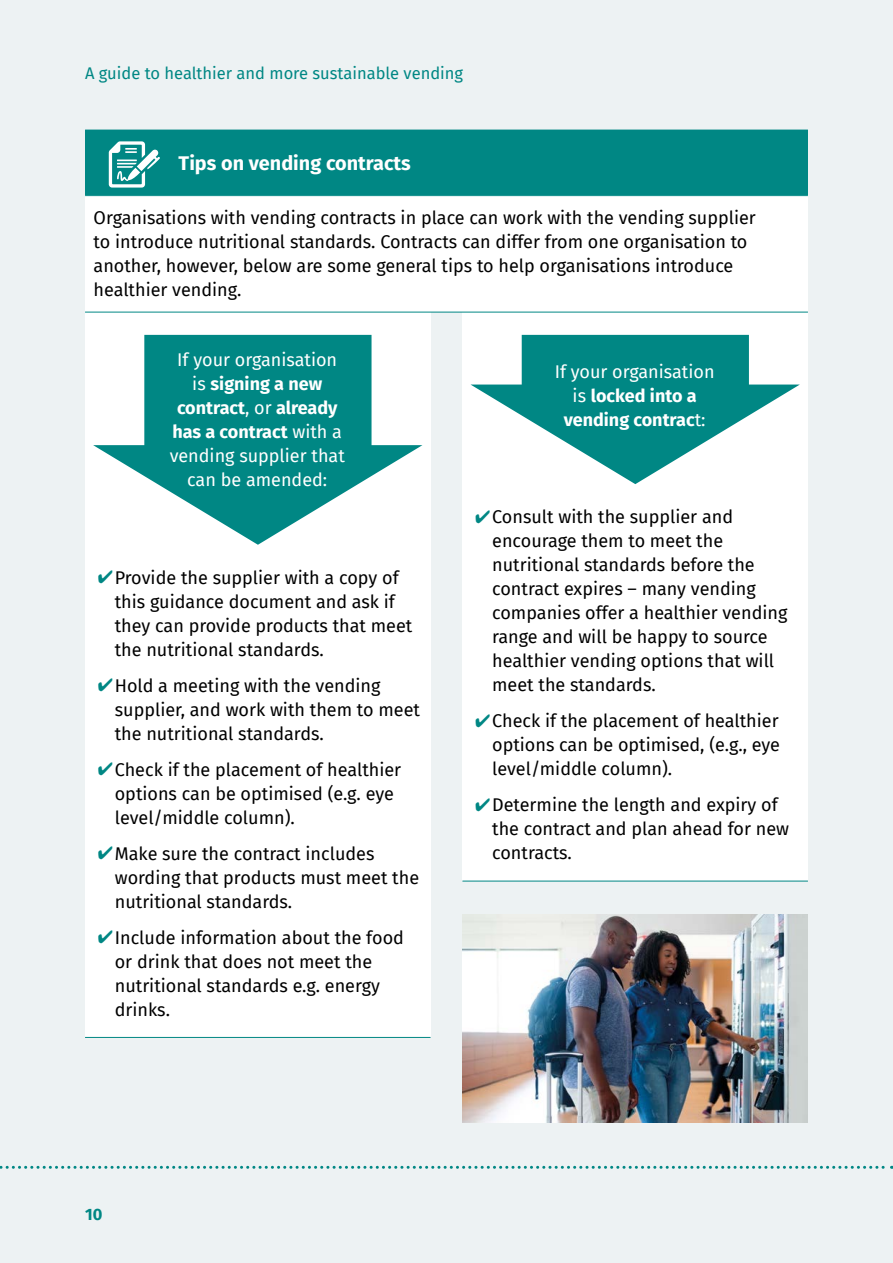
<style>
.page{position:relative;width:893px;height:1263px;background:#edf2f3}
.page>*{position:absolute;margin:0;border:0;box-sizing:border-box;transform-origin:0 0}
.t1{font:700 19.8px "Fira Sans";color:#fff}
.t2{font:18px/24px "Fira Sans";color:#000}
._01-_Main_text{font:700 18px "Fira Sans";color:#fff}
._01-_Main_text-2{font:18px "Fira Sans";color:#fff}
.t3{font:16.5px "Fira Sans";color:#008784}
.t4{font:700 16.5px "Fira Sans";color:#008784}
.s1{font-weight:400}
.s2{color:#008784}
</style>
<div class="page">
<div style="left:85px;top:130px;width:723px;height:66px;background:#008784"></div>
<div style="left:85px;top:196px;width:723px;height:116px;background:#fff"></div>
<svg style="left:0;top:1166px;width:892px;height:3px"></svg>
<div style="left:85px;top:311px;width:346px;height:726px;background:#fff"></div>
<hr style="left:85px;top:1037px;width:346px;height:1px;background:#008784">
<svg style="left:93px;top:335px;width:329px;height:210px;fill:#008784"></svg>
<div style="left:462px;top:311px;width:346px;height:570px;background:#fff"></div>
<hr style="left:462px;top:881px;width:346px;height:1px;background:#008784">
<svg style="left:470px;top:335px;width:330px;height:149px;fill:#008784"></svg>
<hr style="left:85px;top:312px;width:723px;height:1px;background:#008784">
<img style="left:462px;top:914px;width:346px;height:209px">
<svg style="left:109px;top:141px;width:51px;height:47px"></svg>
<p class="t3" style="left:85px;top:61px;width:380px">A guide to healthier and more sustainable vending</p>
<h4 class="t1" style="left:179px;top:146px;width:234px">Tips on vending contracts</h4>
<p class="t2" style="left:94px;top:205px;width:664px">Organisations with vending contracts in place can work with the vending supplier to introduce nutritional standards. Contracts can differ from one organisation to another, however, below are some general tips to help organisations introduce healthier vending.</p>
<p class="_01-_Main_text-2" style="left:177px;top:347px;width:161px">If your organisation</p>
<p class="_01-_Main_text" style="left:192px;top:369px;width:131px"><span class="s1">is</span> signing a new</p>
<p class="_01-_Main_text" style="left:177px;top:393px;width:162px">contract<span class="s1">, or</span> already</p>
<p class="_01-_Main_text" style="left:172px;top:417px;width:171px">has a contract <span class="s1">with a</span></p>
<p class="_01-_Main_text-2" style="left:170px;top:442px;width:177px">vending supplier that</p>
<p class="_01-_Main_text-2" style="left:187px;top:466px;width:142px">can be amended:</p>
<p class="t2" style="left:115px;top:565px;width:299px;text-indent:-17px"><span class="s2">✔</span>Provide the supplier with a copy of this guidance document and ask if they can provide products that meet the nutritional standards.</p>
<p class="t2" style="left:115px;top:673px;width:307px;text-indent:-17px"><span class="s2">✔</span>Hold a meeting with the vending supplier, and work with them to meet the nutritional standards.</p>
<p class="t2" style="left:115px;top:757px;width:288px;text-indent:-17px"><span class="s2">✔</span>Check if the placement of healthier options can be optimised (e.g. eye level/middle column).</p>
<p class="t2" style="left:115px;top:841px;width:306px;text-indent:-17px"><span class="s2">✔</span>Make sure the contract includes wording that products must meet the nutritional standards.</p>
<p class="t2" style="left:115px;top:925px;width:291px;text-indent:-17px"><span class="s2">✔</span>Include information about the food or drink that does not meet the nutritional standards e.g. energy drinks.</p>
<p class="_01-_Main_text-2" style="left:555px;top:358px;width:161px">If your organisation</p>
<p class="_01-_Main_text" style="left:573px;top:381px;width:126px"><span class="s1">is</span> locked into a</p>
<p class="_01-_Main_text" style="left:564px;top:405px;width:143px">vending contrac<span class="s1">t:</span></p>
<p class="t2" style="left:492px;top:505px;width:297px;text-indent:-17px"><span class="s2">✔</span>Consult with the supplier and encourage them to meet the nutritional standards before the contract expires – many vending companies offer a healthier vending range and will be happy to source healthier vending options that will meet the standards.</p>
<p class="t2" style="left:492px;top:709px;width:289px;text-align:justify;text-indent:-17px"><span class="s2">✔</span>Check if the placement of healthier options can be optimised, (e.g., eye level/middle column).</p>
<p class="t2" style="left:492px;top:793px;width:298px;text-indent:-17px"><span class="s2">✔</span>Determine the length and expiry of the contract and plan ahead for new contracts.</p>
<p class="t4" style="left:85px;top:1201px;width:19px">10</p>
</div>
